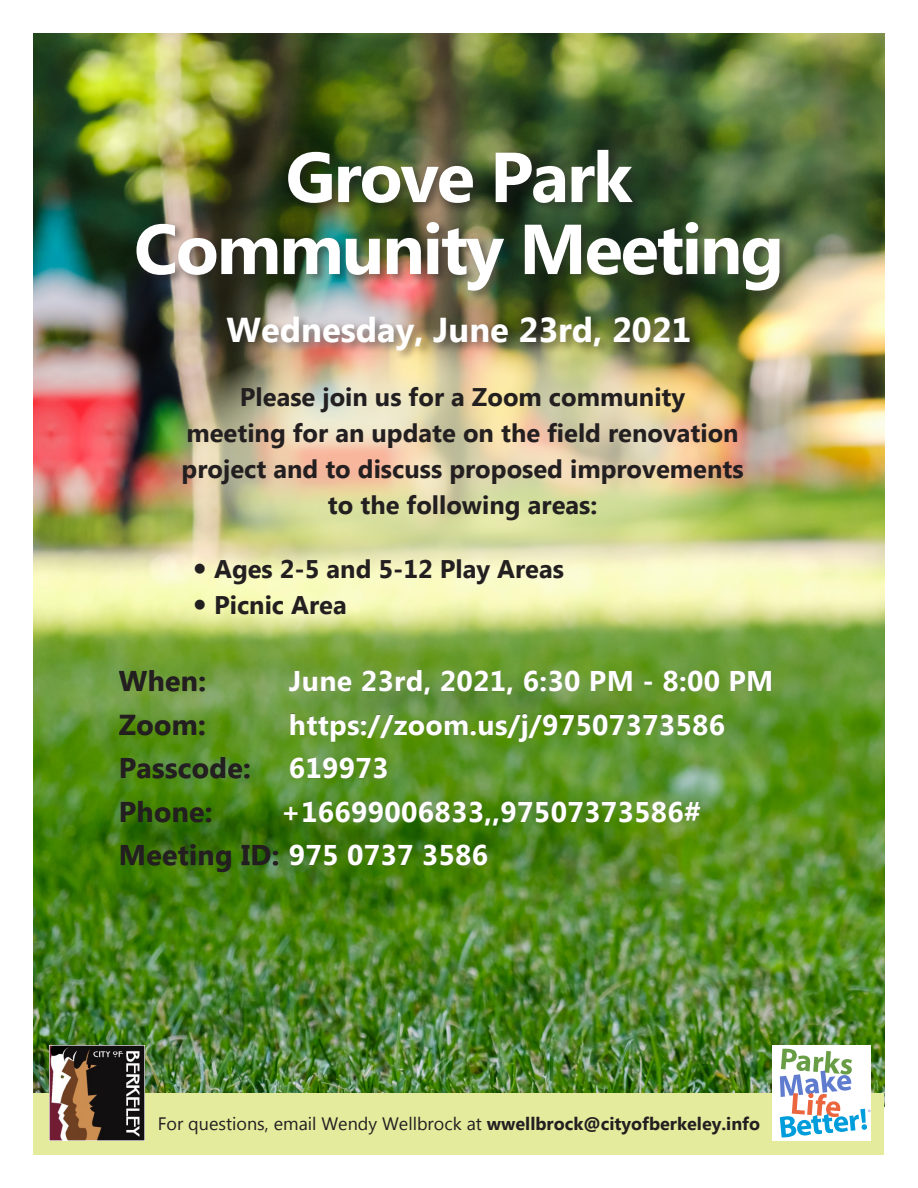
<style>
.page{position:relative;width:918px;height:1188px;background:#fff}
.page>*{position:absolute;margin:0;border:0;box-sizing:border-box;transform-origin:0 0}
.t1{font:700 70.5px/72px "Microsoft Tai Le";letter-spacing:-.03em;color:#fff;text-align:center}
.t2{font:700 34.5px "Microsoft New Tai Lue";color:#fff}
.t3{font:700 28.5px "Microsoft Tai Le";letter-spacing:.01em;color:#fff}
.t4{font:700 28.5px "Microsoft Tai Le";letter-spacing:.01em;color:#231f20}
.Paragraph_Style_1{font:700 25.5px/36px "Microsoft Tai Le";color:#231f20;text-align:center}
.t5{font:18px "Microsoft Tai Le";color:#231f20}
.s1{color:#231f20}
.s2{font-weight:700}
</style>
<div class="page">
<div style="left:0;top:0;width:918px;height:1188px;background:linear-gradient(to right,#fffffd,#fdfefb)"></div>
<img style="left:34px;top:34px;width:850px;height:1059px">
<img style="left:152px;top:328px;width:607px;height:253px;border-radius:50%">
<div style="left:119px;top:670px;width:653px;height:202px;background:#231f20;opacity:.5"></div>
<div style="left:34px;top:1093px;width:850px;height:61px;background:#e4eb9d"></div>
<div style="left:134px;top:147px;width:658px;height:215px;background:#231f20;opacity:.5"></div>
<img style="left:49px;top:1045px;width:96px;height:96px">
<div style="left:772px;top:1045px;width:99px;height:96px;background:#fff"></div>
<svg style="left:780px;top:1049px;width:91px;height:88px"></svg>
<svg style="left:195px;top:564px;width:10px;height:10px"></svg>
<svg style="left:195px;top:600px;width:10px;height:10px"></svg>
<p class="t1" style="left:134px;top:146px;width:652px">Grove Park<br>Community Meeting</p>
<p class="t2" style="left:226px;top:310px;width:467px">Wednesday, June 23rd, 2021</p>
<p class="Paragraph_Style_1" style="left:240px;top:380px;width:447px">Please join us for a Zoom community</p>
<p class="Paragraph_Style_1" style="left:182px;top:416px;width:563px">meeting for an update on the field renovation project and to discuss proposed improvements to the following areas:</p>
<p class="Paragraph_Style_1" style="left:214px;top:553px;width:351px">Ages 2-5 and 5-12 Play Areas</p>
<p class="Paragraph_Style_1" style="left:214px;top:589px;width:134px">Picnic Area</p>
<p class="t4" style="left:119px;top:665px;width:89px">When:</p>
<p class="t3" style="left:289px;top:665px;width:486px">June 23rd, 2021, 6:30 PM - 8:00 PM</p>
<p class="t4" style="left:119px;top:708px;width:89px">Zoom:</p>
<p class="t3" style="left:289px;top:708px;width:438px">https://zoom.us/j/97507373586</p>
<p class="t4" style="left:119px;top:752px;width:134px">Passcode:</p>
<p class="t3" style="left:289px;top:752px;width:101px">619973</p>
<p class="t4" style="left:119px;top:795px;width:95px">Phone:</p>
<p class="t3" style="left:281px;top:795px;width:422px">+16699006833,,97507373586#</p>
<p class="t3" style="left:119px;top:839px;width:371px"><span class="s1">Meeting ID:</span> 975 0737 3586</p>
<p class="t5" style="left:158px;top:1114px;width:604px">For questions, email Wendy Wellbrock at <span class="s2">wwellbrock@cityofberkeley.info</span></p>
</div>
